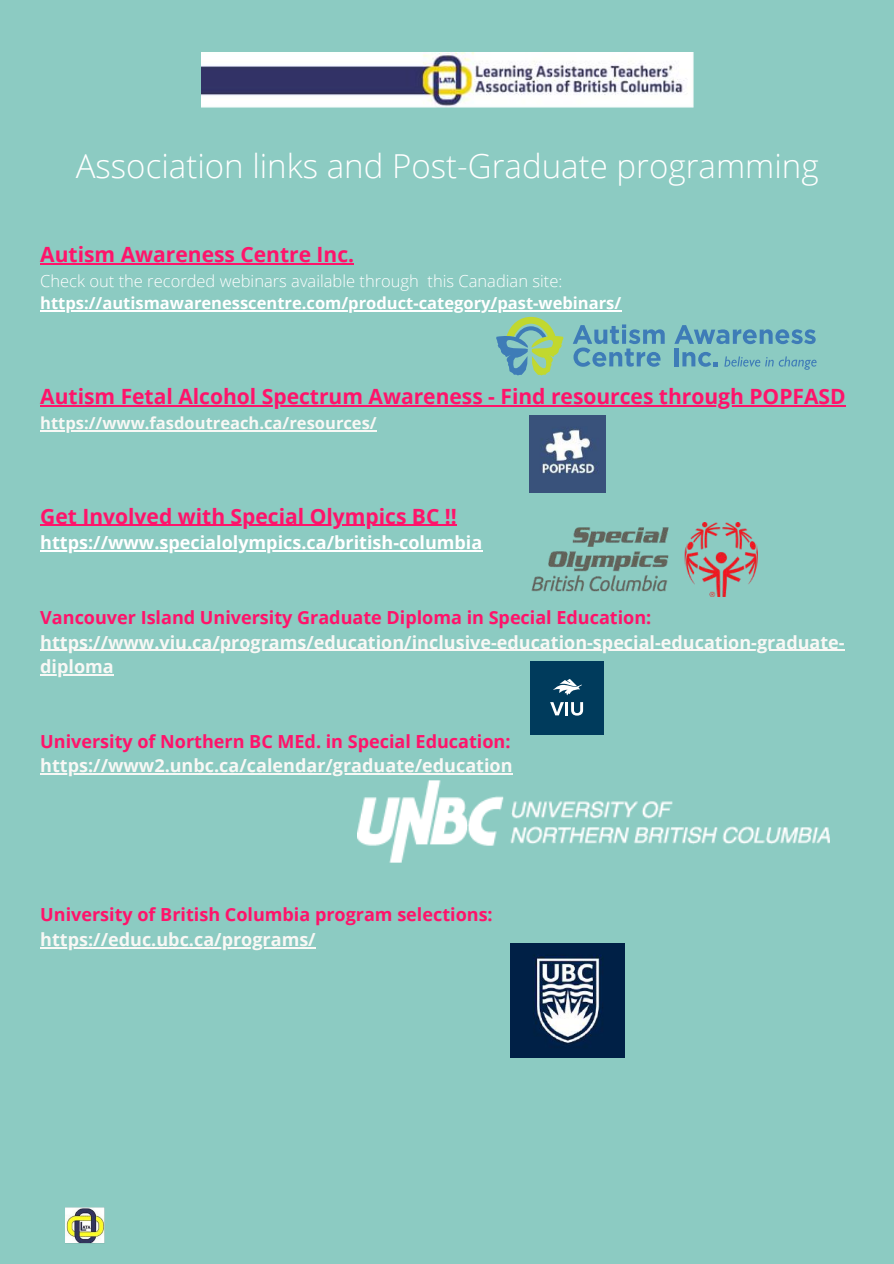
<style>
.page{position:relative;width:894px;height:1264px;background:#fff}
.page>*{position:absolute;margin:0;border:0;box-sizing:border-box;transform-origin:0 0}
.t1{font:300 33px "Open Sans";color:#fff}
.t2{font:700 21px "Open Sans";color:#ff136a}
.t3{font:700 18px/24.8px "Open Sans";color:#f8f8f5}
.t4{font:700 18px "Open Sans";color:#ff136a}
.t5{font:700 18px "Open Sans";color:#fff}
.t6{font:700 16.5px "Open Sans";color:#fff}
.t7{font:300 16.5px "Open Sans";color:#fff}
.t8{font:700 16.5px "Open Sans";color:#f8f8f5}
</style>
<div class="page">
<div style="left:0;top:0;width:893px;height:1263px;background:#8ccbc2"></div>
<img style="left:65px;top:1207px;width:40px;height:37px">
<hr style="left:40px;top:263px;width:314px;height:1px;background:#ff136a">
<hr style="left:40px;top:310px;width:581px;height:2px;background:#fff">
<hr style="left:40px;top:405px;width:805px;height:1px;background:#ff136a">
<hr style="left:40px;top:430px;width:336px;height:1px;background:#f8f8f5">
<hr style="left:40px;top:524px;width:417px;height:2px;background:#ff136a">
<hr style="left:40px;top:550px;width:442px;height:1px;background:#fff">
<hr style="left:40px;top:649px;width:805px;height:1px;background:#f8f8f5">
<hr style="left:40px;top:674px;width:74px;height:1px;background:#f8f8f5">
<hr style="left:40px;top:773px;width:472px;height:1px;background:#f8f8f5">
<hr style="left:40px;top:947px;width:276px;height:1px;background:#f8f8f5">
<img style="left:531px;top:523px;width:226px;height:73px">
<svg style="left:674px;top:325px;width:141px;height:19px"></svg>
<svg style="left:573px;top:324px;width:91px;height:43px"></svg>
<hr style="left:674px;top:348px;width:4px;height:18px;background:#3e7cb7">
<svg style="left:682px;top:352px;width:35px;height:15px"></svg>
<svg style="left:724px;top:356px;width:92px;height:14px"></svg>
<svg style="left:496px;top:317px;width:67px;height:58px"></svg>
<div style="left:530px;top:661px;width:73px;height:73px;background:#003b5c"></div>
<svg style="left:550px;top:702px;width:33px;height:13px"></svg>
<svg style="left:553px;top:679px;width:29px;height:16px"></svg>
<img style="left:357px;top:780px;width:472px;height:83px">
<img style="left:201px;top:52px;width:492px;height:55px">
<img style="left:510px;top:943px;width:114px;height:114px">
<img style="left:529px;top:415px;width:76px;height:77px">
<h1 class="t1" style="left:76px;top:143px;width:744px">Association links and Post-Graduate programming</h1>
<p class="t2" style="left:40px;top:240px;width:315px">Autism Awareness Centre Inc.</p>
<p class="t7" style="left:40px;top:269px;width:523px">Check out the recorded webinars available through this Canadian site:</p>
<p class="t6" style="left:40px;top:292px;width:582px">https://autismawarenesscentre.com/product-category/past-webinars/</p>
<p class="t2" style="left:40px;top:381px;width:806px">Autism Fetal Alcohol Spectrum Awareness - Find resources through POPFASD</p>
<p class="t8" style="left:40px;top:411px;width:338px">https://www.fasdoutreach.ca/resources/</p>
<p class="t2" style="left:40px;top:501px;width:418px">Get Involved with Special Olympics BC !!</p>
<p class="t5" style="left:40px;top:530px;width:443px">https://www.specialolympics.ca/british-columbia</p>
<p class="t4" style="left:40px;top:604px;width:612px">Vancouver Island University Graduate Diploma in Special Education:</p>
<p class="t3" style="left:40px;top:629px;width:805px">https://www.viu.ca/programs/education/inclusive-education-special-education-graduate&shy;diploma</p>
<p class="t4" style="left:40px;top:728px;width:471px">University of Northern BC MEd. in Special Education:</p>
<p class="t3" style="left:40px;top:753px;width:473px">https://www2.unbc.ca/calendar/graduate/education</p>
<p class="t4" style="left:40px;top:901px;width:454px">University of British Columbia program selections:</p>
<p class="t3" style="left:40px;top:926px;width:277px">https://educ.ubc.ca/programs/</p>
</div>
